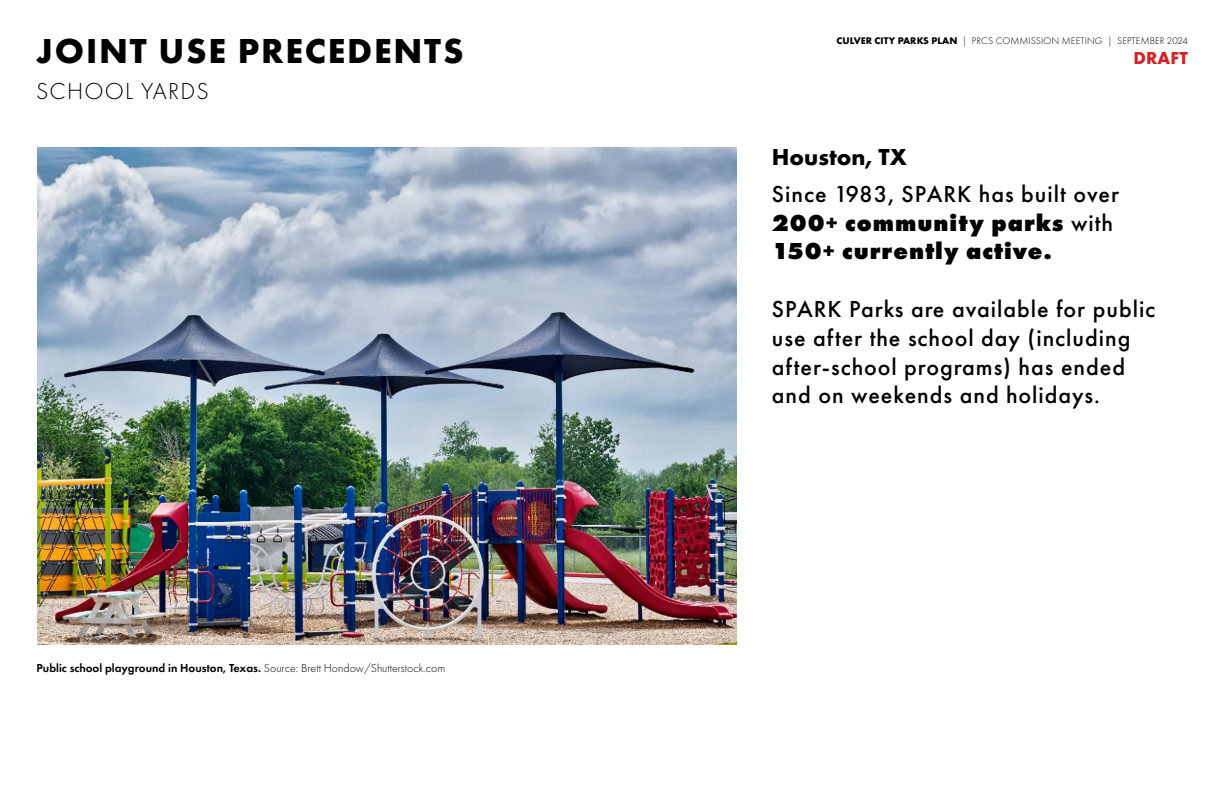
<style>
.page{position:relative;width:1224px;height:792px;background:#fff}
.page>*{position:absolute;margin:0;border:0;box-sizing:border-box;transform-origin:0 0}
.t1{font:700 36px "Futura PT";letter-spacing:.05em;color:#000}
.t2{font:500 24px/28.8px "Futura PT";letter-spacing:.04em;color:#000}
.t3{font:800 24px/28.8px "Futura PT";letter-spacing:.04em;color:#000}
.t4{font:300 24px "Futura PT";letter-spacing:.05em;color:#000}
.t5{font:700 24px "Futura PT";color:#000}
.t6{font:700 18px "Futura PT";letter-spacing:.01em;color:#d2232a}
.t7{font:600 12px "Futura PT";color:#000}
.t8{font:300 10px "Futura PT";letter-spacing:.01em;color:#000}
.s1{font-weight:300}
.s2{font-weight:700}
.s3{font-weight:500}
</style>
<div class="page">
<img style="left:37px;top:148px;width:700px;height:496px">
<h1 class="t1" style="left:36px;top:28px;width:429px">JOINT USE PRECEDENTS</h1>
<p class="t4" style="left:36px;top:78px;width:174px">SCHOOL YARDS</p>
<p class="t7" style="left:36px;top:660px;width:410px">Public school playground in Houston, Texas. <span class="s1">Source: Brett Hondow/Shutterstock.com</span></p>
<p class="t8" style="left:837px;top:35px;width:353px"><span class="s2">CULVER CITY PARKS PLAN</span> | PRCS COMMISSION MEETING | SEPTEMBER 2024</p>
<p class="t5" style="left:772px;top:142px;width:137px">Houston, TX</p>
<p class="t6" style="left:1133px;top:47px;width:56px">DRAFT</p>
<p class="t3" style="left:772px;top:179px;width:349px"><span class="s3">Since 1983, SPARK has built over<br></span>200+ community parks <span class="s3">with<br></span>150+ currently active.</p>
<p class="t2" style="left:772px;top:295px;width:385px">SPARK Parks are available for public use after the school day (including after-school programs) has ended and on weekends and holidays.</p>
</div>
